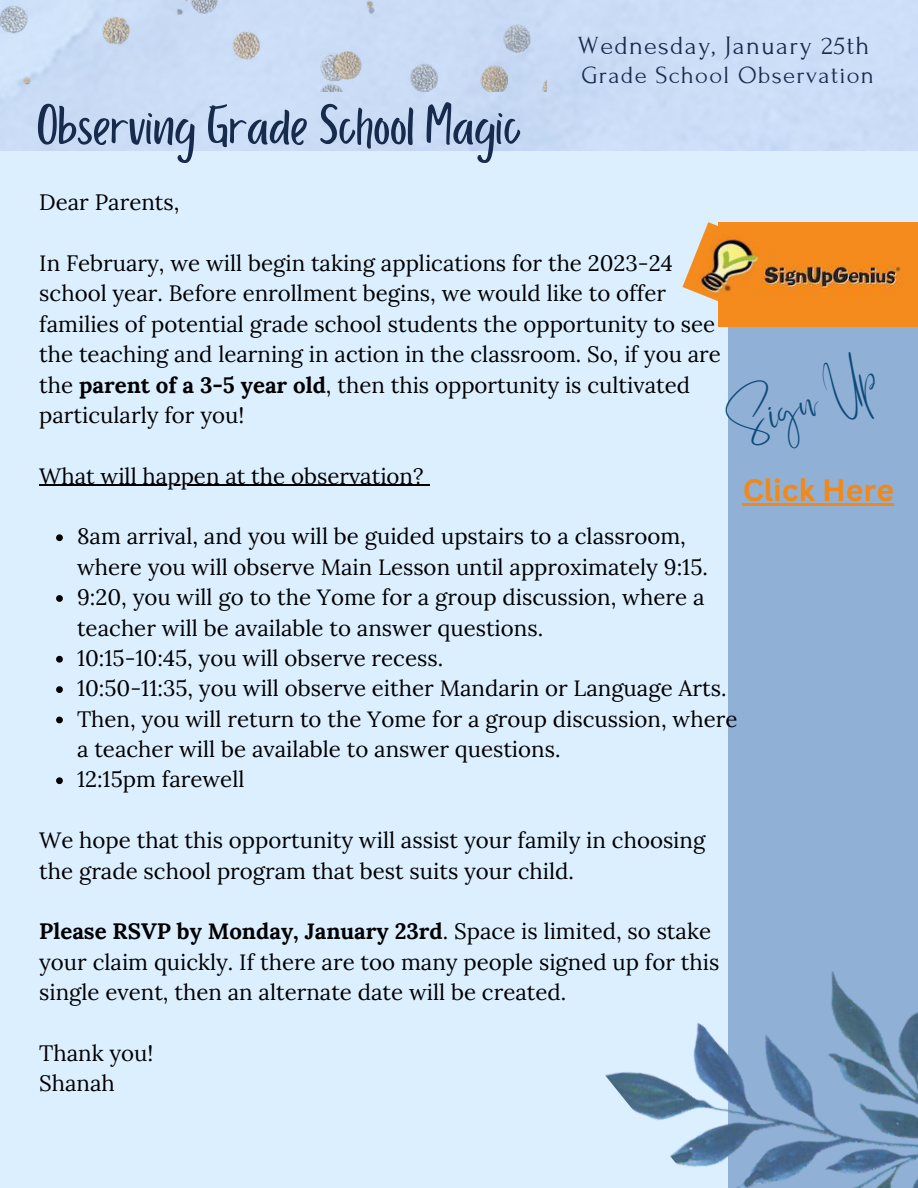
<style>
.page{position:relative;width:918px;height:1188px;background:#dcefff}
.page>*{position:absolute;margin:0;border:0;box-sizing:border-box;transform-origin:0 0}
.t1{font:58.35px "Porcelain";color:#172b4d}
.t2{font:39px "Better Saturday";color:#0d4979}
.t3{font:700 30.15px "Canva Sans";color:#f08919}
.t4{font:26.1px "Forum";letter-spacing:.05em;color:#172b4d}
.t5{font:24.6px "Forum";letter-spacing:.05em;color:#172b4d}
.t6{font:22.2px/30.3px "Lora";color:#000}
.s1{font-weight:700}
</style>
<div class="page">
<div style="left:728px;top:226px;width:190px;height:962px;background:#90b1d5"></div>
<svg style="left:56px;top:534px;width:7px;height:7px"></svg>
<svg style="left:56px;top:595px;width:7px;height:7px"></svg>
<svg style="left:56px;top:656px;width:7px;height:7px"></svg>
<svg style="left:56px;top:686px;width:7px;height:7px"></svg>
<svg style="left:56px;top:717px;width:7px;height:6px"></svg>
<svg style="left:56px;top:777px;width:7px;height:7px"></svg>
<hr style="left:39px;top:485px;width:385px;height:1px;background:#000">
<img style="left:605px;top:971px;width:313px;height:217px">
<img style="left:0;top:0;width:547px;height:92px">
<img style="left:719px;top:222px;width:199px;height:105px">
<img style="left:682px;top:222px;width:91px;height:91px">
<hr style="left:743px;top:503px;width:151px;height:3px;background:#f08919">
<h1 class="t1" style="left:37px;top:96px;width:486px">Observing Grade School Magic</h1>
<p class="t4" style="left:578px;top:31px;width:293px">Wednesday, January 25th</p>
<p class="t5" style="left:582px;top:62px;width:294px">Grade School Observation</p>
<p class="t6" style="left:39px;top:186px;width:142px">Dear Parents,</p>
<p class="t6" style="left:39px;top:247px;width:683px">In February, we will begin taking applications for the 2023-24 school year. Before enrollment begins, we would like to offer families of potential grade school students the opportunity to see the teaching and learning in action in the classroom. So, if you are the <span class="s1">parent of a 3-5 year old</span>, then this opportunity is cultivated particularly for you!</p>
<p class="t6" style="left:39px;top:459px;width:386px">What will happen at the observation?</p>
<h2 class="t2" style="left:727px;top:417px;width:155px;rotate:-17deg">Sign Up</h2>
<h3 class="t3" style="left:743px;top:472px;width:153px">Click Here</h3>
<p class="t6" style="left:77px;top:520px;width:662px">8am arrival, and you will be guided upstairs to a classroom, where you will observe Main Lesson until approximately 9:15.<br>9:20, you will go to the Yome for a group discussion, where a teacher will be available to answer questions.<br>10:15-10:45, you will observe recess.<br>10:50-11:35, you will observe either Mandarin or Language Arts.<br>Then, you will return to the Yome for a group discussion, where a teacher will be available to answer questions.<br>12:15pm farewell</p>
<p class="t6" style="left:39px;top:824px;width:668px">We hope that this opportunity will assist your family in choosing the grade school program that best suits your child.</p>
<p class="t6" style="left:39px;top:915px;width:682px"><span class="s1">Please RSVP by Monday, January 23rd</span>. Space is limited, so stake your claim quickly. If there are too many people signed up for this single event, then an alternate date will be created.</p>
<p class="t6" style="left:39px;top:1036px;width:116px">Thank you!<br>Shanah</p>
</div>
